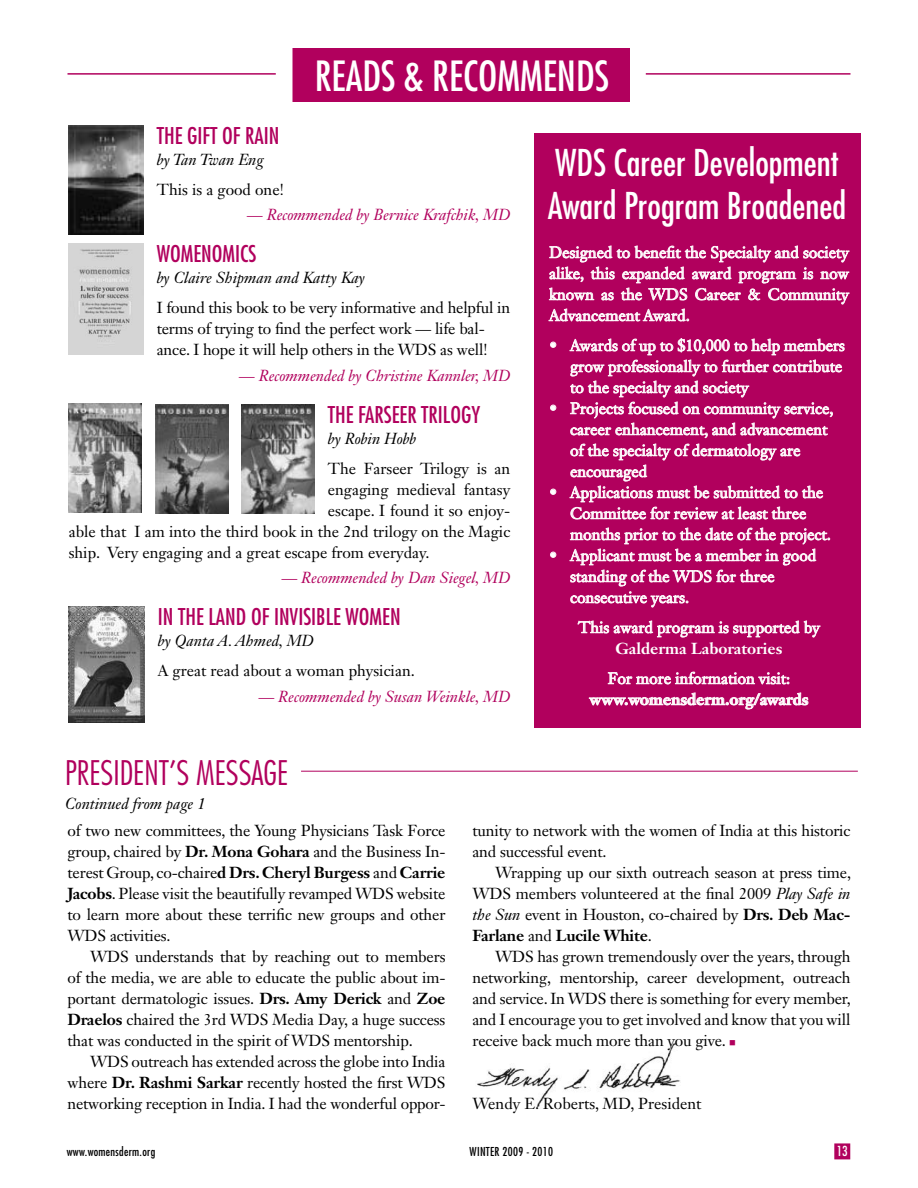
<style>
.page{position:relative;width:918px;height:1188px;background:#fff}
.page>*{position:absolute;margin:0;border:0;box-sizing:border-box;transform-origin:0 0}
.t1{font:condensed 40.5px "Futura";color:#fff}
.t2{font:condensed 36px/43.2px "Futura";color:#fff}
.t3{font:300 condensed 33px "Futura";color:#b1005d}
.t4{font:condensed 22.5px "Futura";color:#b1005d}
.t5{font:15.75px/21px "Janson Text LT Std";letter-spacing:-.01em;color:#000;text-align:justify}
.t6{font:15.75px/21px "Janson Text LT Std";color:#fff}
.t7{font:italic 15.75px "Janson Text LT Std";color:#b1005d}
.t8{font:italic 15.75px "Janson Text LT Std";color:#000}
.t9{font:700 15.75px "Janson Text LT Std";color:#fff}
.t10{font:condensed 13.5px "Futura";color:#fff}
.t11{font:condensed 12px "Futura";letter-spacing:.025em;color:#000}
.s1{font-weight:700}
.s2{font-style:italic}
.s3{color:#b1005d}
</style>
<div class="page">
<div style="left:292px;top:48px;width:338px;height:54px;background:#b1005d"></div>
<hr style="left:68px;top:73px;width:208px;height:2px;background:#b1005d">
<hr style="left:646px;top:73px;width:205px;height:2px;background:#b1005d">
<div style="left:834px;top:1143px;width:16px;height:16px;background:#b1005d;border:2px solid #b1005d"></div>
<img style="left:477px;top:1043px;width:203px;height:65px">
<img style="left:69px;top:244px;width:74px;height:110px">
<img style="left:69px;top:606px;width:75px;height:116px">
<img style="left:69px;top:126px;width:74px;height:109px">
<img style="left:69px;top:404px;width:72px;height:108px">
<img style="left:156px;top:405px;width:73px;height:109px">
<img style="left:242px;top:405px;width:72px;height:109px">
<div style="left:535px;top:133px;width:326px;height:595px;background:#b1005d"></div>
<svg style="left:548px;top:245px;width:302px;height:77px"></svg>
<svg style="left:550px;top:342px;width:6px;height:6px"></svg>
<svg style="left:550px;top:405px;width:6px;height:6px"></svg>
<svg style="left:550px;top:489px;width:6px;height:6px"></svg>
<svg style="left:550px;top:552px;width:6px;height:6px"></svg>
<svg style="left:569px;top:338px;width:276px;height:270px"></svg>
<svg style="left:577px;top:620px;width:244px;height:18px"></svg>
<svg style="left:589px;top:671px;width:220px;height:39px"></svg>
<hr style="left:301px;top:771px;width:557px;height:1px;background:#b1005d">
<h1 class="t1" style="left:315px;top:51px;width:296px">READS &amp; RECOMMENDS</h1>
<h3 class="t4" style="left:157px;top:122px;width:107px">The Gift of Rain</h3>
<p class="t8" style="left:157px;top:149px;width:108px">by Tan Twan Eng</p>
<p class="t5" style="left:157px;top:178px;width:129px">This is a good one!</p>
<p class="t7" style="left:247px;top:205px;width:265px">— Recommended by Bernice Krafchik, MD</p>
<h3 class="t4" style="left:157px;top:240px;width:24px">Womenomics</h3>
<p class="t8" style="left:157px;top:268px;width:210px">by Claire Shipman and Katty Kay</p>
<p class="t5" style="left:157px;top:297px;width:355px;text-align:left">I found this book to be very informative and helpful in terms of trying to find the perfect work — life bal&shy;ance. I hope it will help others in the WDS as well!</p>
<p class="t7" style="left:239px;top:365px;width:273px">— Recommended by Christine Kannler, MD</p>
<h3 class="t4" style="left:328px;top:401px;width:47px">The Farseer</h3>
<h3 class="t4" style="left:421px;top:401px;width:17px">Trilog</h3>
<h3 class="t4" style="left:471px;top:401px;width:10px">y</h3>
<p class="t8" style="left:328px;top:428px;width:90px">by Robin Hobb</p>
<p class="t5" style="left:328px;top:457px;width:184px">The Farseer Trilogy is an</p>
<p class="t5" style="left:328px;top:478px;width:184px">engaging medieval fantasy</p>
<p class="t5" style="left:328px;top:499px;width:184px">escape. I found it so enjoy-</p>
<p class="t5" style="left:69px;top:520px;width:443px">able that I am into the third book in the 2nd trilogy on the Magic</p>
<p class="t5" style="left:69px;top:541px;width:362px">ship. Very engaging and a great escape from everyday.</p>
<p class="t7" style="left:281px;top:568px;width:230px">— Recommended by Dan Siegel, MD</p>
<h3 class="t4" style="left:158px;top:603px;width:130px">In the Land of Invisible</h3>
<h3 class="t4" style="left:346px;top:603px;width:25px">Women</h3>
<p class="t8" style="left:158px;top:631px;width:157px">by Qanta A. Ahmed, MD</p>
<p class="t5" style="left:158px;top:660px;width:258px">A great read about a woman physician.</p>
<p class="t7" style="left:258px;top:686px;width:253px">— Recommended by Susan Weinkle, MD</p>
<h3 class="t3" style="left:65px;top:753px;width:200px">PRESIDENT’S MESSAGE</h3>
<p class="t8" style="left:65px;top:793px;width:142px">Continued from page 1</p>
<h2 class="t2" style="left:548px;top:141px;width:300px">WDS Career Development<br>Award Program Broadened</h2>
<p class="t6" style="left:549px;top:242px;width:301px;text-align:justify">Designed to benefit the Specialty and society alike, this expanded award program is now known as the WDS Career &amp; Community Advancement Award.</p>
<p class="t6" style="left:570px;top:335px;width:276px;text-indent:-21px">• Awards of up to $10,000 to help members grow professionally to further contribute to the specialty and society</p>
<p class="t6" style="left:570px;top:398px;width:265px;text-indent:-21px">• Projects focused on community service, career enhancement, and advancement of the specialty of dermatology are encouraged</p>
<p class="t6" style="left:570px;top:482px;width:262px;text-indent:-21px">• Applications must be submitted to the<br>Committee for review at least three months prior to the date of the project.</p>
<p class="t6" style="left:570px;top:545px;width:248px;text-indent:-21px">• Applicant must be a member in good standing of the WDS for three consecutive years.</p>
<p class="t6" style="left:578px;top:617px;width:243px">This award program is supported by</p>
<p class="t9" style="left:615px;top:638px;width:169px">Galderma Laboratories</p>
<p class="t6" style="left:608px;top:668px;width:184px">For more information visit:</p>
<p class="t9" style="left:589px;top:689px;width:221px">www.womensderm.org/awards</p>
<p class="t5" style="left:67px;top:820px;width:380px">of two new committees, the Young Physicians Task Force group, chaired by <span class="s1">Dr. Mona Gohara</span> and the Business In&shy;terest Group, co-chaire<span class="s1">d Drs. Cheryl Burgess</span> and <span class="s1">Carrie Jacobs</span>. Please visit the beautifully revamped WDS website to learn more about these terrific new groups and other WDS activities.</p>
<p class="t5" style="left:67px;top:946px;width:380px;text-indent:23px">WDS understands that by reaching out to members of the media, we are able to educate the public about im&shy;portant dermatologic issues. <span class="s1">Drs. Amy Derick</span> and <span class="s1">Zoe Draelos</span> chaired the 3rd WDS Media Day, a huge success that was conducted in the spirit of WDS mentorship.</p>
<p class="t5" style="left:67px;top:1051px;width:379px;text-indent:23px">WDS outreach has extended across the globe into India where <span class="s1">Dr. Rashmi Sarkar</span> recently hosted the first WDS networking reception in India. I had the wonderful oppor-</p>
<p class="t5" style="left:472px;top:820px;width:380px">tunity to network with the women of India at this historic and successful event.</p>
<p class="t5" style="left:472px;top:862px;width:380px;text-indent:23px">Wrapping up our sixth outreach season at press time, WDS members volunteered at the final 2009 <span class="s2">Play Safe in the Sun</span> event in Houston, co-chaired by <span class="s1">Drs. Deb Mac-Farlane</span> and <span class="s1">Lucile White</span>.</p>
<p class="t5" style="left:472px;top:946px;width:380px;text-indent:23px">WDS has grown tremendously over the years, through networking, mentorship, career development, outreach and service. In WDS there is something for every member, and I encourage you to get involved and know that you will receive back much more than you give. <span class="s3">■</span></p>
<p class="t5" style="left:472px;top:1093px;width:230px">Wendy E. Roberts, MD, President</p>
<p class="t11" style="left:67px;top:1144px;width:90px">www.womensderm.org</p>
<p class="t11" style="left:470px;top:1144px;width:85px">WINTER 2009 - 2010</p>
<p class="t10" style="left:837px;top:1143px;width:13px">13</p>
</div>
